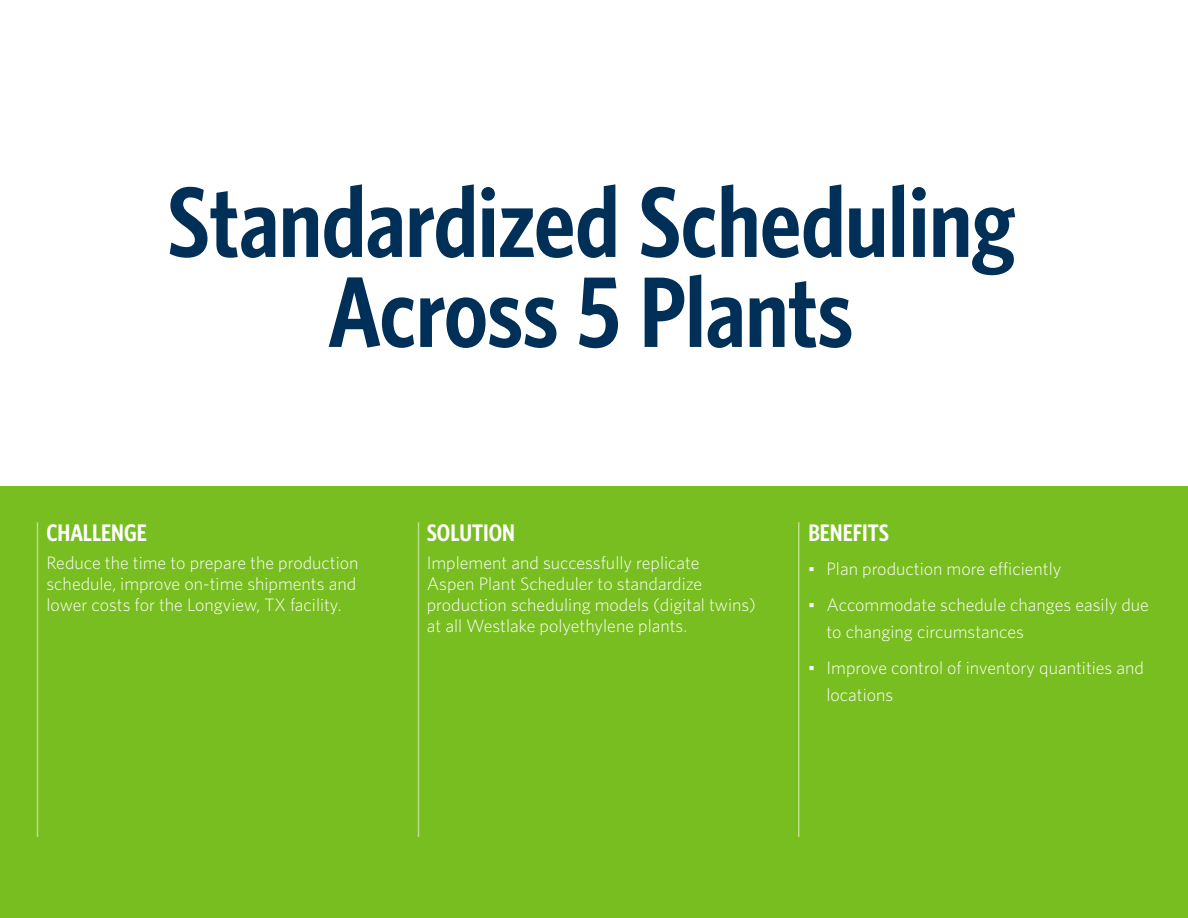
<style>
.page{position:relative;width:1188px;height:918px;background:#fff}
.page>*{position:absolute;margin:0;border:0;box-sizing:border-box;transform-origin:0 0}
.t1{font:600 100.5px/90px "Whitney Condensed";color:#003057;text-align:center}
.C-S-B-heading{font:600 24px "Whitney Condensed";color:#fff}
.C-S-B-text{font:300 18px/21px "Whitney";color:#fff}
.s1{font-family:"Arial";font-weight:400}
</style>
<div class="page">
<div style="left:0;top:486px;width:1188px;height:432px;background:#78be20"></div>
<hr style="left:798px;top:522px;width:2px;height:315px;background:#fff">
<hr style="left:418px;top:522px;width:1px;height:315px;background:#fff">
<hr style="left:37px;top:522px;width:1px;height:315px;background:#fff">
<p class="t1" style="left:167px;top:173px;width:851px">Standardized Scheduling<br>Across 5 Plants</p>
<p class="C-S-B-heading" style="left:46px;top:518px;width:102px">CHALLENGE</p>
<p class="C-S-B-text" style="left:46px;top:552px;width:313px">Reduce the time to prepare the production schedule, improve on-time shipments and lower costs for the Longview, TX facility.</p>
<p class="C-S-B-heading" style="left:427px;top:518px;width:90px">SOLUTION</p>
<p class="C-S-B-text" style="left:427px;top:552px;width:331px">Implement and successfully replicate<br>Aspen Plant Scheduler to standardize production scheduling models (digital twins) at all Westlake polyethylene plants.</p>
<p class="C-S-B-heading" style="left:808px;top:518px;width:82px">BENEFITS</p>
<p class="C-S-B-text" style="left:808px;top:558px;width:254px"><span class="s1">▪</span> Plan production more efficiently</p>
<p class="C-S-B-text" style="left:826px;top:591px;width:324px;line-height:27px;text-indent:-18px"><span class="s1">▪</span> Accommodate schedule changes easily due to changing circumstances</p>
<p class="C-S-B-text" style="left:826px;top:654px;width:319px;line-height:27px;text-indent:-18px"><span class="s1">▪</span> Improve control of inventory quantities and locations</p>
</div>
